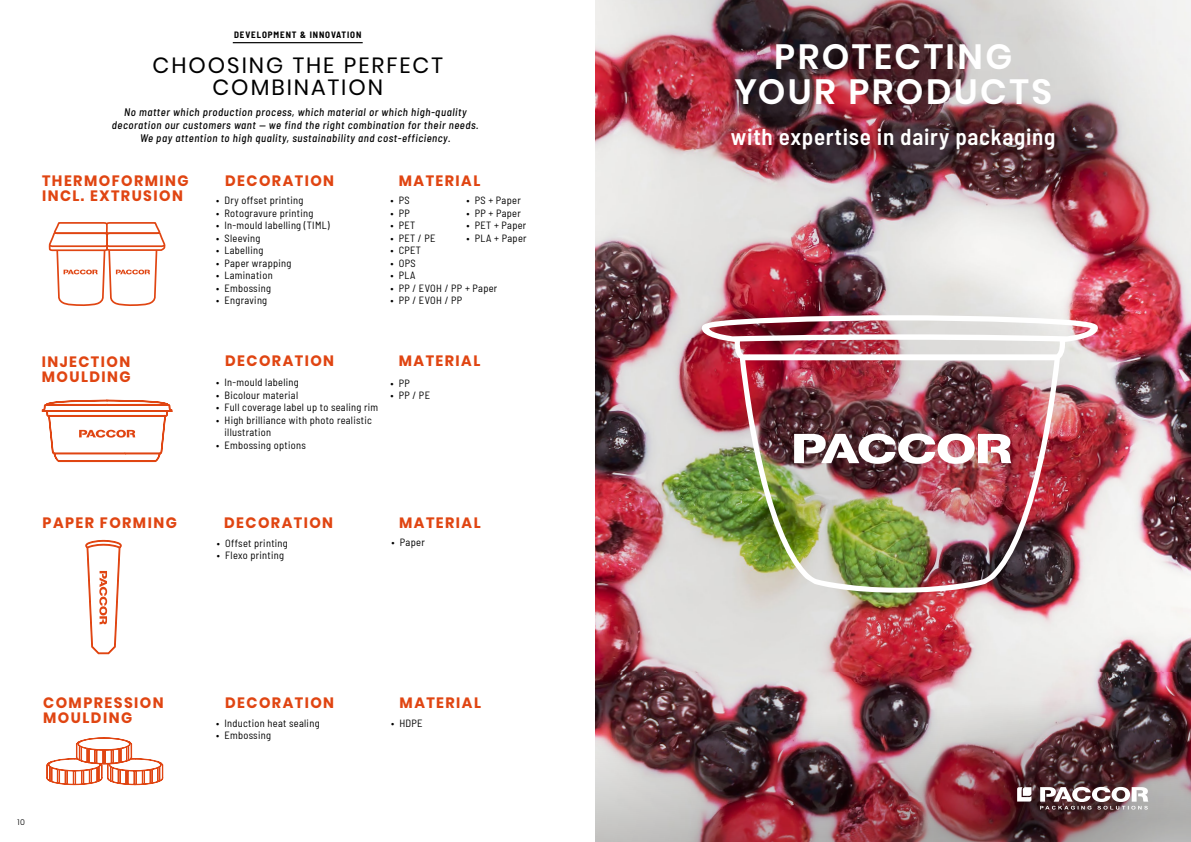
<style>
.page{position:relative;width:1191px;height:842px;background:#fff}
.page>*{position:absolute;margin:0;border:0;box-sizing:border-box;transform-origin:0 0}
.t1{font:600 35px/35px "Poppins";letter-spacing:.07em;color:#fff;text-align:center}
.t2{font:600 semi-condensed 23px "Barlow";letter-spacing:.03em;color:#fff}
.t3{font:22px/22px "Poppins";letter-spacing:.09em;color:#000;text-align:center}
.t4{font:700 15px/15px "Poppins";letter-spacing:.1em;color:#e04512}
.t5{font:italic 500 semi-condensed 11px/13px "Barlow";letter-spacing:.05em;color:#000;text-align:center}
.t6{font:semi-condensed 10.5px/12.5px "Barlow";letter-spacing:.03em;color:#000}
.t7{font:700 semi-condensed 9px "Barlow";letter-spacing:.1em;color:#000}
.t8{font:300 8px "Poppins";color:#000}
</style>
<div class="page">
<img style="left:595px;top:0;width:596px;height:672px">
<img style="left:595px;top:672px;width:596px;height:170px">
<svg style="left:1040px;top:787px;width:108px;height:22px"></svg>
<svg style="left:1017px;top:787px;width:14px;height:14px"></svg>
<hr style="left:233px;top:42px;width:130px;height:1px;background:#000">
<img style="left:701px;top:315px;width:397px;height:278px">
<img style="left:794px;top:433px;width:217px;height:31px">
<svg style="left:46px;top:737px;width:118px;height:48px"></svg>
<svg style="left:85px;top:540px;width:36px;height:114px"></svg>
<svg style="left:41px;top:399px;width:132px;height:64px"></svg>
<svg style="left:48px;top:222px;width:118px;height:84px"></svg>
<p class="t7" style="left:234px;top:28px;width:129px">DEVELOPMENT &amp; INNOVATION</p>
<h3 class="t3" style="left:153px;top:54px;width:292px">CHOOSING THE PERFECT<br>COMBINATION</h3>
<p class="t5" style="left:112px;top:105px;width:368px">No matter which production process, which material or which high-quality decoration our customers want — we find the right combination for their needs.<br>We pay attention to high quality, sustainability and cost-efficiency.</p>
<h3 class="t4" style="left:42px;top:174px;width:148px">THERMOFORMING</h3>
<h3 class="t4" style="left:225px;top:173px;width:110px">DECORATION</h3>
<h3 class="t4" style="left:42px;top:189px;width:142px">INCL. EXTRUSION</h3>
<p class="t6" style="left:216px;top:193px;width:89px">• Dry offset printing</p>
<p class="t6" style="left:216px;top:206px;width:99px">• Rotogravure printing</p>
<p class="t6" style="left:216px;top:218px;width:115px">• In-mould labelling (TIML)</p>
<p class="t6" style="left:216px;top:231px;width:46px">• Sleeving</p>
<p class="t6" style="left:216px;top:243px;width:49px">• Labelling</p>
<p class="t6" style="left:216px;top:256px;width:77px">• Paper wrapping</p>
<p class="t6" style="left:216px;top:268px;width:58px">• Lamination</p>
<p class="t6" style="left:216px;top:281px;width:56px">• Embossing</p>
<p class="t6" style="left:216px;top:293px;width:53px">• Engraving</p>
<h3 class="t4" style="left:399px;top:173px;width:83px">MATERIAL</h3>
<p class="t6" style="left:466px;top:194px;width:56px">• PS + Paper</p>
<p class="t6" style="left:466px;top:206px;width:56px">• PP + Paper</p>
<p class="t6" style="left:466px;top:219px;width:61px">• PET + Paper</p>
<p class="t6" style="left:466px;top:231px;width:62px">• PLA + Paper</p>
<p class="t6" style="left:390px;top:193px;width:21px">• PS</p>
<p class="t6" style="left:390px;top:206px;width:21px">• PP</p>
<p class="t6" style="left:390px;top:218px;width:26px">• PET</p>
<p class="t6" style="left:390px;top:231px;width:47px">• PET / PE</p>
<p class="t6" style="left:390px;top:243px;width:32px">• CPET</p>
<p class="t6" style="left:390px;top:256px;width:27px">• OPS</p>
<p class="t6" style="left:390px;top:268px;width:27px">• PLA</p>
<p class="t6" style="left:390px;top:281px;width:108px">• PP / EVOH / PP + Paper</p>
<p class="t6" style="left:390px;top:293px;width:73px">• PP / EVOH / PP</p>
<h3 class="t4" style="left:225px;top:353px;width:110px">DECORATION</h3>
<p class="t6" style="left:216px;top:375px;width:84px">• In-mould labeling</p>
<p class="t6" style="left:216px;top:388px;width:84px">• Bicolour material</p>
<p class="t6" style="left:216px;top:400px;width:164px">• Full coverage label up to sealing rim</p>
<p class="t6" style="left:224px;top:413px;width:149px;text-indent:-8px">• High brilliance with photo realistic illustration</p>
<p class="t6" style="left:216px;top:438px;width:91px">• Embossing options</p>
<h3 class="t4" style="left:42px;top:354px;width:90px">INJECTION<br>MOULDING</h3>
<h3 class="t4" style="left:399px;top:353px;width:83px">MATERIAL</h3>
<p class="t6" style="left:390px;top:376px;width:21px">• PP</p>
<p class="t6" style="left:390px;top:388px;width:41px">• PP / PE</p>
<h3 class="t4" style="left:43px;top:515px;width:136px">PAPER FORMING</h3>
<h3 class="t4" style="left:224px;top:516px;width:110px">DECORATION</h3>
<p class="t6" style="left:217px;top:536px;width:72px">• Offset printing</p>
<p class="t6" style="left:217px;top:548px;width:69px">• Flexo printing</p>
<h3 class="t4" style="left:399px;top:516px;width:83px">MATERIAL</h3>
<p class="t6" style="left:391px;top:535px;width:35px">• Paper</p>
<h3 class="t4" style="left:225px;top:695px;width:110px">DECORATION</h3>
<p class="t6" style="left:216px;top:716px;width:105px">• Induction heat sealing</p>
<p class="t6" style="left:216px;top:728px;width:56px">• Embossing</p>
<h3 class="t4" style="left:43px;top:696px;width:122px">COMPRESSION</h3>
<h3 class="t4" style="left:399px;top:695px;width:83px">MATERIAL</h3>
<h3 class="t4" style="left:43px;top:711px;width:90px">MOULDING</h3>
<p class="t6" style="left:391px;top:716px;width:33px">• HDPE</p>
<p class="t8" style="left:18px;top:817px;width:9px">10</p>
<h1 class="t1" style="left:734px;top:40px;width:319px">PROTECTING<br>YOUR PRODUCTS</h1>
<h2 class="t2" style="left:731px;top:120px;width:326px">with expertise in dairy packaging</h2>
</div>
